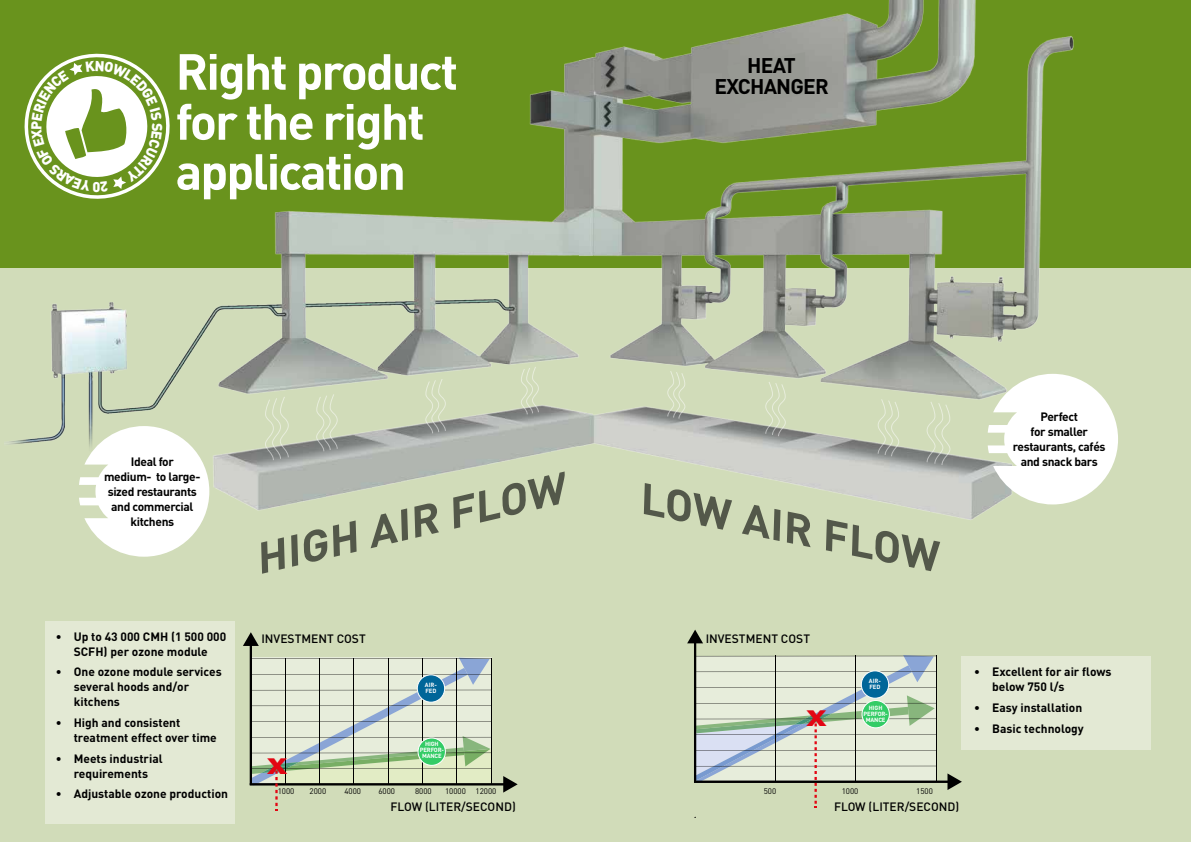
<style>
.page{position:relative;width:1191px;height:842px;background:#fff}
.page>*{position:absolute;margin:0;border:0;box-sizing:border-box;transform-origin:0 0}
.t1{font:700 50px/50px "DIN";letter-spacing:-.04em;color:#fff}
.t2{font:800 23px "Gill Sans";color:#e30613}
.t3{font:700 21px/21px "DIN";letter-spacing:-.04em;color:#000;text-align:center}
.t4{font:900 14.3px "DIN";color:#fff}
.t5{font:700 12px/15px "DIN";color:#000}
.t6{font:700 12px/15px "DIN";letter-spacing:-.03em;color:#000;text-align:center}
.t7{font:500 12px "DIN";color:#000}
.t8{font:8px "DIN";color:#000}
.t9{font:700 7.3px "Myriad Pro";letter-spacing:.005em;color:#fff}
.t10{font:700 6px/6px "DIN";letter-spacing:-.025em;color:#fff}
</style>
<div class="page">
<div style="left:0;top:266px;width:599px;height:576px;background:#d1dcb9"></div>
<img style="left:5px;top:0;width:575px;height:552px">
<div style="left:45px;top:621px;width:190px;height:203px;background:#e3e9d4"></div>
<svg style="left:243px;top:632px;width:274px;height:179px"></svg>
<svg style="left:79px;top:426px;width:130px;height:131px"></svg>
<svg style="left:264px;top:396px;width:25px;height:65px"></svg>
<svg style="left:316px;top:393px;width:22px;height:59px"></svg>
<svg style="left:425px;top:378px;width:21px;height:56px"></svg>
<svg style="left:520px;top:366px;width:19px;height:49px"></svg>
<svg style="left:261px;top:537px;width:24px;height:37px"></svg>
<svg style="left:291px;top:528px;width:36px;height:39px"></svg>
<svg style="left:333px;top:520px;width:23px;height:37px"></svg>
<svg style="left:370px;top:508px;width:38px;height:40px"></svg>
<svg style="left:414px;top:502px;width:25px;height:36px"></svg>
<svg style="left:453px;top:471px;width:113px;height:58px"></svg>
<div style="left:417px;top:675px;width:27px;height:27px;background:#069;border-radius:50%"></div>
<div style="left:417px;top:674px;width:28px;height:29px;border:1px solid #fff;border-radius:50%"></div>
<div style="left:418px;top:738px;width:27px;height:27px;background:#3c6;border-radius:50%"></div>
<div style="left:417px;top:737px;width:29px;height:29px;border:1px solid #fff;border-radius:50%"></div>
<div style="left:594px;top:268px;width:597px;height:574px;background:#d1dcb9"></div>
<div style="left:594px;top:0;width:597px;height:268px;background:#69931d"></div>
<img style="left:580px;top:0;width:494px;height:572px">
<div style="left:960px;top:656px;width:190px;height:94px;background:#e3e9d4"></div>
<svg style="left:687px;top:630px;width:275px;height:178px"></svg>
<svg style="left:987px;top:374px;width:131px;height:130px"></svg>
<svg style="left:926px;top:401px;width:25px;height:65px"></svg>
<svg style="left:877px;top:398px;width:22px;height:59px"></svg>
<svg style="left:765px;top:381px;width:21px;height:56px"></svg>
<svg style="left:667px;top:370px;width:18px;height:49px"></svg>
<svg style="left:644px;top:483px;width:88px;height:47px"></svg>
<svg style="left:742px;top:505px;width:38px;height:36px"></svg>
<svg style="left:787px;top:511px;width:23px;height:36px"></svg>
<svg style="left:826px;top:519px;width:114px;height:52px"></svg>
<div style="left:727px;top:52px;width:78px;height:53px;background:#979993"></div>
<div style="left:861px;top:671px;width:27px;height:27px;background:#069;border-radius:50%"></div>
<div style="left:861px;top:670px;width:28px;height:29px;border:1px solid #fff;border-radius:50%"></div>
<div style="left:862px;top:700px;width:27px;height:28px;background:#3c6;border-radius:50%"></div>
<div style="left:861px;top:700px;width:29px;height:28px;border:1px solid #fff;border-radius:50%"></div>
<svg style="left:14px;top:44px;width:161px;height:165px"></svg>
<p class="t4" style="left:100px;top:196px;width:10px;rotate:-180deg">0</p>
<h1 class="t1" style="left:176px;top:45px;width:284px">Right product for the right</h1>
<h1 class="t1" style="left:176px;top:145px;width:232px">application</h1>
<p class="t6" style="left:104px;top:454px;width:98px">Ideal for<br>medium- to large&shy;sized restaurants and commercial kitchens</p>
<p class="t5" style="left:56px;top:628px;width:172px;text-align:center">• Up to 43 000 CMH (1 500 000<br>SCFH) per ozone module</p>
<p class="t5" style="left:74px;top:664px;width:149px;text-indent:-18px">• One ozone module services several hoods and/or kitchens</p>
<p class="t5" style="left:74px;top:715px;width:145px;text-indent:-18px">• High and consistent treatment effect over time</p>
<p class="t5" style="left:56px;top:750px;width:108px;text-align:center">• Meets industrial requirements</p>
<p class="t5" style="left:56px;top:786px;width:174px">• Adjustable ozone production</p>
<p class="t8" style="left:278px;top:786px;width:18px">1000</p>
<p class="t8" style="left:378px;top:786px;width:18px">6000</p>
<p class="t8" style="left:445px;top:786px;width:22px">10000</p>
<p class="t7" style="left:261px;top:630px;width:106px">INVESTMENT COST</p>
<p class="t10" style="left:425px;top:681px;width:13px">AIR-<br>FED</p>
<p class="t9" style="left:425px;top:683px;width:14px">FTX</p>
<p class="t10" style="left:420px;top:741px;width:26px;text-align:center">HIGH<br>PERFOR-<br>MANCE</p>
<p class="t9" style="left:426px;top:747px;width:12px">ICT</p>
<h2 class="t2" style="left:266px;top:753px;width:23px">X</h2>
<p class="t8" style="left:310px;top:786px;width:18px">2000</p>
<p class="t8" style="left:344px;top:786px;width:18px">4000</p>
<p class="t8" style="left:415px;top:786px;width:18px">8000</p>
<p class="t8" style="left:475px;top:786px;width:22px">12000</p>
<p class="t7" style="left:390px;top:799px;width:127px">FLOW (LITER/SECOND)</p>
<h3 class="t3" style="left:714px;top:54px;width:116px">HEAT<br>EXCHANGER</h3>
<p class="t6" style="left:1013px;top:408px;width:94px">Perfect<br>for smaller restaurants, cafés and snack bars</p>
<p class="t7" style="left:705px;top:630px;width:106px">INVESTMENT COST</p>
<h2 class="t2" style="left:805px;top:705px;width:23px">X</h2>
<p class="t10" style="left:869px;top:677px;width:13px">AIR-<br>FED</p>
<p class="t10" style="left:863px;top:704px;width:26px;text-align:center">HIGH<br>PERFOR-<br>MANCE</p>
<p class="t9" style="left:869px;top:680px;width:14px">FTX</p>
<p class="t9" style="left:870px;top:709px;width:12px">ICT</p>
<p class="t5" style="left:992px;top:664px;width:121px;text-indent:-18px">• Excellent for air flows below 750 l/s</p>
<p class="t5" style="left:974px;top:699px;width:110px">• Easy installation</p>
<p class="t5" style="left:974px;top:720px;width:111px">• Basic technology</p>
<p class="t8" style="left:764px;top:786px;width:14px">500</p>
<p class="t8" style="left:841px;top:786px;width:18px">1000</p>
<p class="t8" style="left:916px;top:786px;width:18px">1500</p>
<p class="t7" style="left:834px;top:799px;width:127px">FLOW (LITER/SECOND)</p>
</div>
